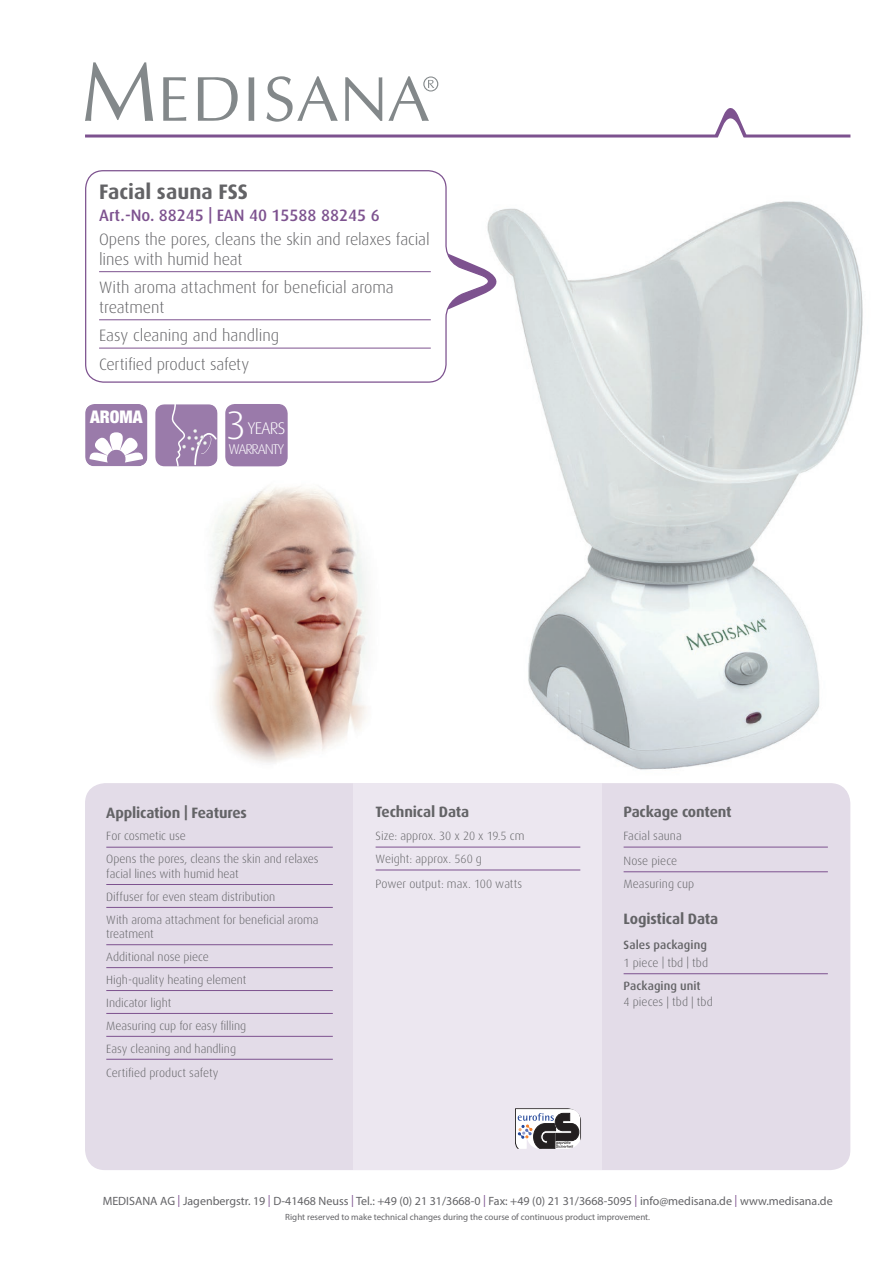
<style>
.page{position:relative;width:893px;height:1263px;background:#fff}
.page>*{position:absolute;margin:0;border:0;box-sizing:border-box;transform-origin:0 0}
.t1{font:300 39.75px "Dax";color:#fff}
.t2{font:700 21px "Dax";color:#636366}
.t3{font:900 condensed 17.4px "Helvetica Neue LT Std";color:#fff}
.t4{font:300 16.95px "Dax";letter-spacing:-.05em;color:#fff}
.t5{font:300 16.5px/19.8px "Dax";letter-spacing:-.005em;color:#636366}
.t6{font:500 16.5px "Dax";color:#7d528f}
.t7{font:700 15px "Dax";letter-spacing:-.01em;color:#636366}
.t8{font:300 14.1px "Dax";letter-spacing:-.075em;color:#fff}
.t9{font:300 12px/23px "Dax";color:#636366}
.t10{font:12px "Myriad Pro";color:#636366}
.t11{font:500 12px "Dax";letter-spacing:.005em;color:#636366}
.t12{font:9px "Myriad Pro";color:#636366}
.s1{color:#7d528f}
</style>
<div class="page">
<img style="left:497px;top:201px;width:366px;height:593px">
<div style="left:86px;top:784px;width:764px;height:385px;background:#e3dce8;border-radius:19px"></div>
<div style="left:354px;top:783px;width:248px;height:387px;background:#ece7f0"></div>
<svg style="left:85px;top:62px;width:68px;height:59px"></svg>
<svg style="left:163px;top:77px;width:23px;height:44px"></svg>
<svg style="left:198px;top:77px;width:40px;height:44px"></svg>
<svg style="left:249px;top:77px;width:5px;height:44px"></svg>
<svg style="left:266px;top:76px;width:72px;height:46px"></svg>
<svg style="left:345px;top:77px;width:37px;height:44px"></svg>
<svg style="left:388px;top:76px;width:50px;height:45px"></svg>
<hr style="left:85px;top:134px;width:765px;height:3px;background:#7d528f">
<svg style="left:713px;top:108px;width:36px;height:30px"></svg>
<hr style="left:106px;top:847px;width:227px;height:1px;background:#7d528f">
<hr style="left:106px;top:884px;width:227px;height:1px;background:#7d528f">
<hr style="left:106px;top:907px;width:227px;height:1px;background:#7d528f">
<hr style="left:106px;top:944px;width:227px;height:1px;background:#7d528f">
<hr style="left:106px;top:967px;width:227px;height:1px;background:#7d528f">
<hr style="left:106px;top:990px;width:227px;height:1px;background:#7d528f">
<hr style="left:106px;top:1013px;width:227px;height:1px;background:#7d528f">
<hr style="left:106px;top:1036px;width:227px;height:1px;background:#7d528f">
<hr style="left:106px;top:1059px;width:227px;height:1px;background:#7d528f">
<hr style="left:376px;top:847px;width:204px;height:1px;background:#7d528f">
<hr style="left:376px;top:870px;width:204px;height:1px;background:#7d528f">
<hr style="left:624px;top:847px;width:204px;height:1px;background:#7d528f">
<hr style="left:624px;top:871px;width:204px;height:1px;background:#7d528f">
<hr style="left:624px;top:973px;width:204px;height:1px;background:#7d528f">
<div style="left:225px;top:404px;width:63px;height:62px;background:#9a7aaa;border-radius:10px"></div>
<svg style="left:497px;top:253px;width:16px;height:57px"></svg>
<svg style="left:85px;top:170px;width:412px;height:213px"></svg>
<hr style="left:99px;top:271px;width:332px;height:1px;background:#7d528f">
<hr style="left:99px;top:319px;width:332px;height:1px;background:#7d528f">
<hr style="left:99px;top:348px;width:332px;height:1px;background:#7d528f">
<img style="left:212px;top:486px;width:156px;height:277px">
<svg style="left:85px;top:404px;width:62px;height:62px"></svg>
<svg style="left:155px;top:404px;width:63px;height:62px;background:#a488b2"></svg>
<svg style="left:515px;top:1108px;width:66px;height:41px;background:#9a999c"></svg>
<h2 class="t2" style="left:99px;top:180px;width:150px">Facial sauna FSS</h2>
<h3 class="t6" style="left:99px;top:206px;width:282px">Art.-No. 88245 | EAN 40 15588 88245 6</h3>
<h3 class="t5" style="left:99px;top:230px;width:332px">Opens the pores, cleans the skin and relaxes facial lines with humid heat</h3>
<h3 class="t5" style="left:99px;top:278px;width:296px">With aroma attachment for beneficial aroma treatment</h3>
<h3 class="t5" style="left:99px;top:322px;width:182px;line-height:28.3px">Easy cleaning and handling<br>Certified product safety</h3>
<h3 class="t3" style="left:90px;top:406px;width:54px">AROMA</h3>
<h1 class="t1" style="left:226px;top:404px;width:22px">3</h1>
<h3 class="t4" style="left:247px;top:418px;width:39px">YEARS</h3>
<p class="t8" style="left:229px;top:442px;width:57px">WARRANTY</p>
<p class="t7" style="left:106px;top:804px;width:142px">Application | Features</p>
<p class="t9" style="left:106px;top:825px;width:214px">For cosmetic use<br>Opens the pores, cleans the skin and relaxes</p>
<p class="t9" style="left:106px;top:862px;width:214px">facial lines with humid heat<br>Diffuser for even steam distribution<br>With aroma attachment for beneficial aroma</p>
<p class="t9" style="left:106px;top:922px;width:142px">treatment<br>Additional nose piece<br>High-quality heating element<br>Indicator light<br>Measuring cup for easy filling<br>Easy cleaning and handling</p>
<p class="t9" style="left:106px;top:1062px;width:114px">Certified product safety</p>
<p class="t7" style="left:376px;top:804px;width:95px">Technical Data</p>
<p class="t9" style="left:376px;top:825px;width:150px">Size: approx. 30 x 20 x 19.5 cm<br>Weight: approx. 560 g</p>
<p class="t9" style="left:376px;top:872px;width:148px">Power output: max. 100 watts</p>
<p class="t7" style="left:624px;top:804px;width:110px">Package content</p>
<p class="t9" style="left:624px;top:824px;width:60px;line-height:24.8px">Facial sauna<br>Nose piece</p>
<p class="t9" style="left:624px;top:872px;width:72px">Measuring cup</p>
<p class="t7" style="left:624px;top:910px;width:96px">Logistical Data</p>
<p class="t11" style="left:624px;top:938px;width:85px">Sales packaging</p>
<p class="t9" style="left:624px;top:951px;width:86px">1 piece | tbd | tbd</p>
<p class="t11" style="left:624px;top:979px;width:79px">Packaging unit</p>
<p class="t9" style="left:624px;top:991px;width:91px">4 pieces | tbd | tbd</p>
<p class="t10" style="left:103px;top:1194px;width:731px">MEDISANA AG <span class="s1">|</span> Jagenbergstr. 19 <span class="s1">|</span> D-41468 Neuss <span class="s1">|</span> Tel.: +49 (0) 21 31/3668-0 <span class="s1">|</span> Fax: +49 (0) 21 31/3668-5095 <span class="s1">|</span> info@medisana.de <span class="s1">|</span> www.medisana.de</p>
<p class="t12" style="left:285px;top:1212px;width:366px">Right reserved to make technical changes during the course of continuous product improvement.</p>
</div>
